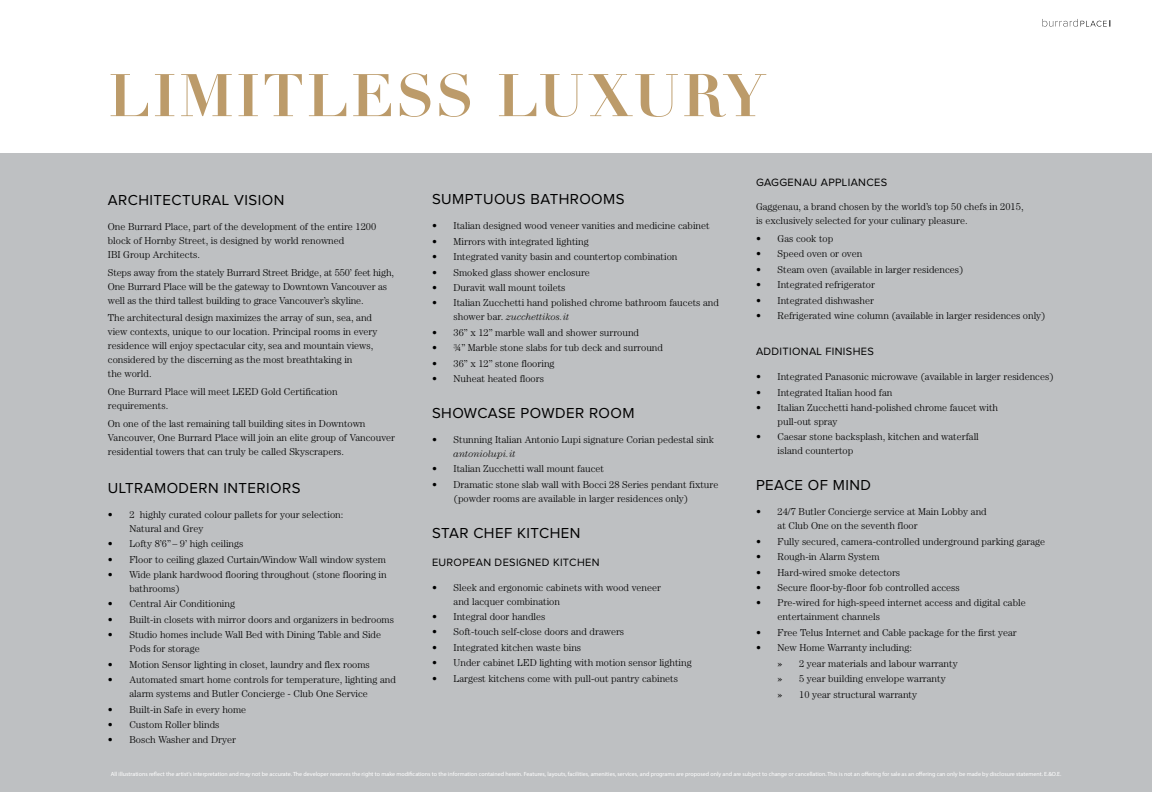
<style>
.page{position:relative;width:1152px;height:792px;background:#fff}
.page>*{position:absolute;margin:0;border:0;box-sizing:border-box;transform-origin:0 0}
.t1{font:700 59px "Didot";letter-spacing:.04em;color:#bc9b6a}
.t2{font:15px "Proxima Nova";letter-spacing:.03em;color:#000}
.t3{font:11px "Proxima Nova";letter-spacing:.03em;color:#000}
.t4{font:300 10px/14px "Century";color:#000}
.t5{font:italic 300 9.6px "Century";color:#000}
.t6{font:6px "Myriad Pro";color:#fff}
.s1{font-style:normal;font-size:10px}
.s2{font-weight:700}
</style>
<div class="page">
<div style="left:0;top:153px;width:1152px;height:639px;background:#bec0c2"></div>
<svg style="left:1043px;top:19px;width:68px;height:8px"></svg>
<h1 class="t1" style="left:108px;top:58px;width:659px">LIMITLESS LUXURY</h1>
<h2 class="t2" style="left:108px;top:194px;width:178px">ARCHITECTURAL VISION</h2>
<p class="t4" style="left:108px;top:220px;width:270px">One Burrard Place, part of the development of the entire 1200 block of Hornby Street, is designed by world renowned<br>IBI Group Architects.</p>
<p class="t4" style="left:108px;top:265px;width:288px">Steps away from the stately Burrard Street Bridge, at 550’ feet high,<br>One Burrard Place will be the gateway to Downtown Vancouver as well as the third tallest building to grace Vancouver’s skyline.</p>
<p class="t4" style="left:108px;top:311px;width:271px">The architectural design maximizes the array of sun, sea, and view contexts, unique to our location. Principal rooms in every residence will enjoy spectacular city, sea and mountain views, considered by the discerning as the most breathtaking in<br>the world.</p>
<p class="t4" style="left:108px;top:384px;width:231px">One Burrard Place will meet LEED Gold Certification requirements.</p>
<p class="t4" style="left:108px;top:416px;width:289px">On one of the last remaining tall building sites in Downtown<br>Vancouver, One Burrard Place will join an elite group of Vancouver residential towers that can truly be called Skyscrapers.</p>
<h2 class="t2" style="left:108px;top:481px;width:194px">ULTRAMODERN INTERIORS</h2>
<p class="t4" style="left:129px;top:507px;width:215px;text-indent:-22px">• 2 highly curated colour pallets for your selection:<br>Natural and Grey</p>
<p class="t4" style="left:108px;top:537px;width:137px">• Lofty 8’6” – 9’ high ceilings</p>
<p class="t4" style="left:108px;top:552px;width:280px">• Floor to ceiling glazed Curtain/Window Wall window system</p>
<p class="t4" style="left:129px;top:567px;width:259px;text-indent:-22px">• Wide plank hardwood flooring throughout (stone flooring in bathrooms)</p>
<p class="t4" style="left:108px;top:597px;width:129px">• Central Air Conditioning</p>
<p class="t4" style="left:108px;top:612px;width:288px">• Built-in closets with mirror doors and organizers in bedrooms</p>
<p class="t4" style="left:129px;top:628px;width:253px;text-indent:-22px">• Studio homes include Wall Bed with Dining Table and Side<br>Pods for storage</p>
<p class="t4" style="left:108px;top:657px;width:264px">• Motion Sensor lighting in closet, laundry and flex rooms</p>
<p class="t4" style="left:129px;top:673px;width:268px;text-indent:-22px">• Automated smart home controls for temperature, lighting and alarm systems and Butler Concierge - Club One Service</p>
<p class="t4" style="left:108px;top:702px;width:140px">• Built-in Safe in every home</p>
<p class="t4" style="left:108px;top:717px;width:113px">• Custom Roller blinds</p>
<p class="t4" style="left:108px;top:733px;width:130px">• Bosch Washer and Dryer</p>
<h2 class="t2" style="left:432px;top:193px;width:194px">SUMPTUOUS BATHROOMS</h2>
<p class="t4" style="left:432px;top:219px;width:279px">• Italian designed wood veneer vanities and medicine cabinet</p>
<p class="t4" style="left:432px;top:234px;width:158px">• Mirrors with integrated lighting</p>
<p class="t4" style="left:432px;top:250px;width:247px">• Integrated vanity basin and countertop combination</p>
<p class="t4" style="left:432px;top:265px;width:159px">• Smoked glass shower enclosure</p>
<p class="t4" style="left:432px;top:280px;width:135px">• Duravit wall mount toilets</p>
<p class="t4" style="left:432px;top:296px;width:288px">• Italian Zucchetti hand polished chrome bathroom faucets and</p>
<p class="t5" style="left:454px;top:312px;width:117px"><span class="s1">shower bar.</span> zucchettikos.it</p>
<p class="t4" style="left:432px;top:325px;width:209px">• 36” x 12” marble wall and shower surround</p>
<p class="t4" style="left:432px;top:341px;width:233px">• ¾” Marble stone slabs for tub deck and surround</p>
<p class="t4" style="left:432px;top:356px;width:124px">• 36” x 12” stone flooring</p>
<p class="t4" style="left:432px;top:372px;width:113px">• Nuheat heated floors</p>
<h2 class="t2" style="left:432px;top:406px;width:204px">SHOWCASE POWDER ROOM</h2>
<p class="t4" style="left:432px;top:432px;width:284px">• Stunning Italian Antonio Lupi signature Corian pedestal sink</p>
<p class="t5" style="left:454px;top:448px;width:64px">antoniolupi.it</p>
<p class="t4" style="left:432px;top:462px;width:174px">• Italian Zucchetti wall mount faucet</p>
<p class="t4" style="left:454px;top:477px;width:266px;text-indent:-22px">• Dramatic stone slab wall with Bocci 28 Series pendant fixture (powder rooms are available in larger residences only)</p>
<h2 class="t2" style="left:432px;top:526px;width:150px">STAR CHEF KITCHEN</h2>
<p class="t3" style="left:432px;top:557px;width:169px">EUROPEAN DESIGNED KITCHEN</p>
<p class="t4" style="left:454px;top:580px;width:209px;text-indent:-22px">• Sleek and ergonomic cabinets with wood veneer and lacquer combination</p>
<p class="t4" style="left:432px;top:609px;width:115px">• Integral door handles</p>
<p class="t4" style="left:432px;top:625px;width:194px">• Soft-touch self-close doors and drawers</p>
<p class="t4" style="left:432px;top:640px;width:151px">• Integrated kitchen waste bins</p>
<p class="t4" style="left:432px;top:656px;width:261px">• Under cabinet LED lighting with motion sensor lighting</p>
<p class="t4" style="left:432px;top:671px;width:248px">• Largest kitchens come with pull-out pantry cabinets</p>
<p class="t3" style="left:756px;top:177px;width:133px">GAGGENAU APPLIANCES</p>
<p class="t4" style="left:756px;top:200px;width:269px">Gaggenau, a brand chosen by the world’s top 50 chefs in 2015, is exclusively selected for your culinary pleasure.</p>
<p class="t4" style="left:756px;top:231px;width:79px">• Gas cook top</p>
<p class="t4" style="left:756px;top:247px;width:108px">• Speed oven or oven</p>
<p class="t4" style="left:756px;top:262px;width:209px">• Steam oven (available in larger residences)</p>
<p class="t4" style="left:756px;top:278px;width:121px">• Integrated refrigerator</p>
<p class="t4" style="left:756px;top:293px;width:119px">• Integrated dishwasher</p>
<p class="t4" style="left:756px;top:309px;width:291px">• Refrigerated wine column (available in larger residences only)</p>
<p class="t3" style="left:756px;top:347px;width:119px">ADDITIONAL FINISHES</p>
<p class="t4" style="left:756px;top:370px;width:299px">• Integrated Panasonic microwave (available in larger residences)</p>
<p class="t4" style="left:756px;top:385px;width:138px">• Integrated Italian hood fan</p>
<p class="t4" style="left:778px;top:400px;width:222px;text-indent:-22px">• Italian Zucchetti hand-polished chrome faucet with pull-out spray</p>
<p class="t4" style="left:778px;top:430px;width:203px;text-indent:-22px">• Caesar stone backsplash, kitchen and waterfall island countertop</p>
<h2 class="t2" style="left:756px;top:479px;width:117px">PEACE OF MIND</h2>
<p class="t4" style="left:778px;top:505px;width:211px;text-indent:-22px">• 24/7 Butler Concierge service at Main Lobby and at Club One on the seventh floor</p>
<p class="t4" style="left:756px;top:534px;width:291px">• Fully secured, camera-controlled underground parking garage</p>
<p class="t4" style="left:756px;top:550px;width:125px">• Rough-in Alarm System</p>
<p class="t4" style="left:756px;top:565px;width:146px">• Hard-wired smoke detectors</p>
<p class="t4" style="left:756px;top:580px;width:205px">• Secure floor-by-floor fob controlled access</p>
<p class="t4" style="left:778px;top:596px;width:250px;text-indent:-22px">• Pre-wired for high-speed internet access and digital cable entertainment channels</p>
<p class="t4" style="left:756px;top:625px;width:262px">• Free Telus Internet and Cable package for the first year</p>
<p class="t4" style="left:778px;top:640px;width:182px;line-height:15.4px;text-indent:-22px">• New Home Warranty including:<br><span class="s2">»</span> 2 year materials and labour warranty <span class="s2">»</span> 5 year building envelope warranty<br><span class="s2">»</span> 10 year structural warranty</p>
<p class="t6" style="left:111px;top:770px;width:952px">All illustrations reflect the artist’s interpretation and may not be accurate. The developer reserves the right to make modifications to the information contained herein. Features, layouts, facilities, amenities, services, and programs are proposed only and are subject to change or cancellation. This is not an offering for sale as an offering can only be made by disclosure statement. E.&amp;O.E.</p>
</div>
